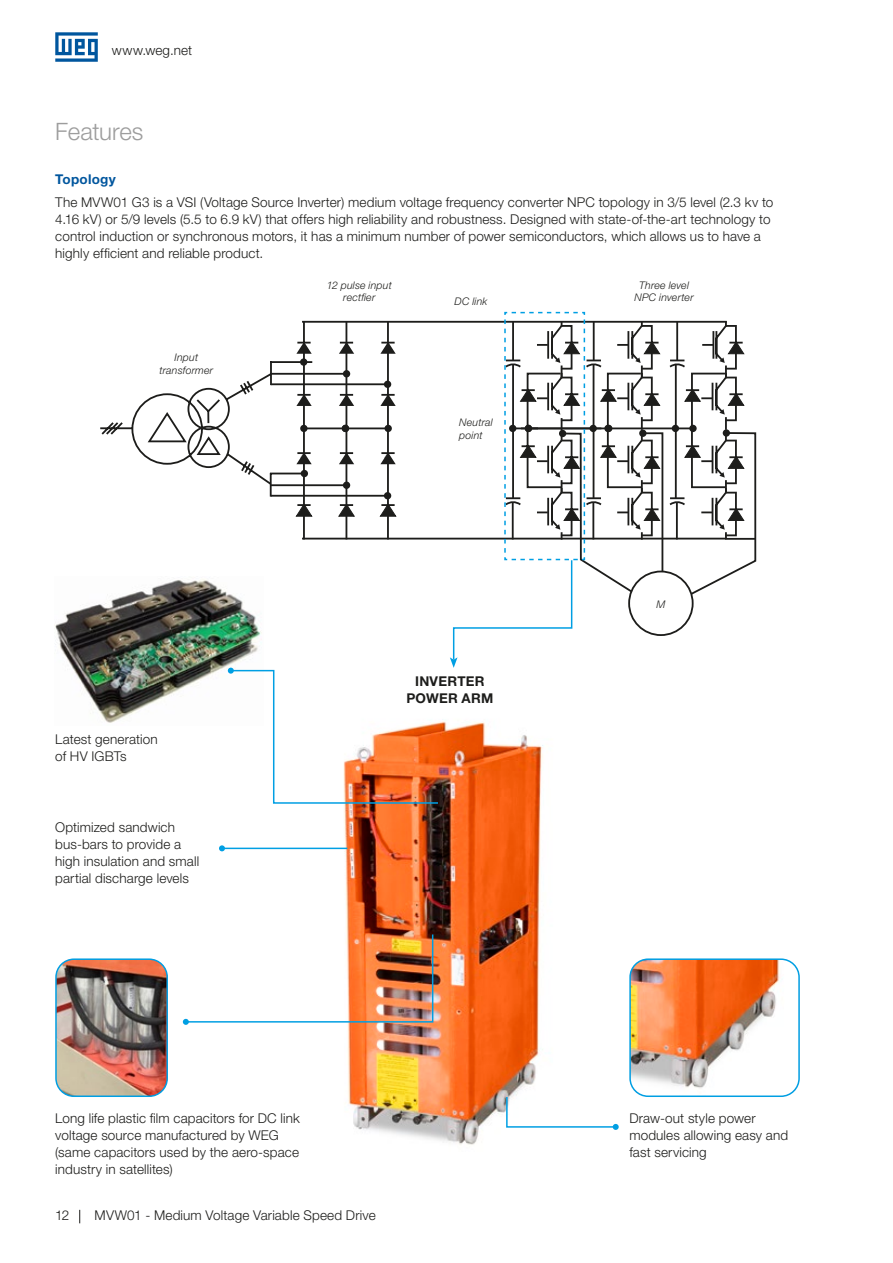
<style>
.page{position:relative;width:893px;height:1263px;background:#fff}
.page>*{position:absolute;margin:0;border:0;box-sizing:border-box;transform-origin:0 0}
.t1{font:300 24px "Helvetica Neue LT Pro";letter-spacing:-.01em;color:#9d9d9d}
.t2{font:300 13.5px/17px "Helvetica Neue LT Pro";letter-spacing:.01em;color:#1d1d1b}
.t3{font:700 13.5px/17px "Helvetica Neue LT Pro";letter-spacing:.015em;color:#1d1d1b;text-align:center}
.t4{font:700 13.5px "Helvetica Neue LT Pro";letter-spacing:.015em;color:#00569e}
.t5{font:italic 300 10.5px/12.8px "Helvetica Neue LT Pro";letter-spacing:.02em;color:#1d1d1b;text-align:center}
</style>
<div class="page">
<svg style="left:100px;top:360px;width:350px;height:180px"></svg>
<div style="left:300px;top:358px;width:7px;height:8px;background:#1d1d1b;border-radius:50%"></div>
<hr style="left:271px;top:373px;width:76px;height:2px;background:#1d1d1b">
<div style="left:343px;top:370px;width:7px;height:7px;background:#1d1d1b;border-radius:50%"></div>
<hr style="left:271px;top:383px;width:117px;height:2px;background:#1d1d1b">
<div style="left:384px;top:381px;width:7px;height:7px;background:#1d1d1b;border-radius:50%"></div>
<hr style="left:270px;top:473px;width:34px;height:1px;background:#1d1d1b">
<hr style="left:270px;top:473px;width:2px;height:24px;background:#1d1d1b">
<div style="left:301px;top:470px;width:7px;height:7px;background:#1d1d1b;border-radius:50%"></div>
<hr style="left:271px;top:484px;width:76px;height:2px;background:#1d1d1b">
<div style="left:343px;top:482px;width:7px;height:7px;background:#1d1d1b;border-radius:50%"></div>
<hr style="left:271px;top:495px;width:117px;height:2px;background:#1d1d1b">
<div style="left:384px;top:492px;width:7px;height:7px;background:#1d1d1b;border-radius:50%"></div>
<hr style="left:387px;top:321px;width:2px;height:218px;background:#1d1d1b">
<hr style="left:345px;top:321px;width:2px;height:218px;background:#1d1d1b">
<hr style="left:303px;top:321px;width:2px;height:218px;background:#1d1d1b">
<svg style="left:296px;top:342px;width:16px;height:12px"></svg>
<svg style="left:339px;top:342px;width:15px;height:12px"></svg>
<svg style="left:380px;top:342px;width:16px;height:12px"></svg>
<svg style="left:296px;top:394px;width:16px;height:12px"></svg>
<svg style="left:339px;top:394px;width:15px;height:12px"></svg>
<svg style="left:380px;top:394px;width:16px;height:12px"></svg>
<svg style="left:296px;top:452px;width:16px;height:12px"></svg>
<svg style="left:339px;top:452px;width:15px;height:12px"></svg>
<svg style="left:380px;top:452px;width:16px;height:12px"></svg>
<svg style="left:296px;top:504px;width:16px;height:13px"></svg>
<svg style="left:338px;top:504px;width:17px;height:13px"></svg>
<hr style="left:304px;top:427px;width:41px;height:2px;background:#1d1d1b">
<svg style="left:380px;top:504px;width:16px;height:13px"></svg>
<div style="left:300px;top:425px;width:8px;height:7px;background:#1d1d1b;border-radius:50%"></div>
<hr style="left:345px;top:427px;width:43px;height:2px;background:#1d1d1b">
<div style="left:342px;top:425px;width:7px;height:7px;background:#1d1d1b;border-radius:50%"></div>
<div style="left:384px;top:425px;width:8px;height:7px;background:#1d1d1b;border-radius:50%"></div>
<hr style="left:302px;top:538px;width:425px;height:1px;background:#1d1d1b">
<hr style="left:302px;top:321px;width:425px;height:2px;background:#1d1d1b">
<img style="left:55px;top:579px;width:207px;height:144px">
<img style="left:329px;top:721px;width:215px;height:424px">
<svg style="left:55px;top:32px;width:43px;height:30px"></svg>
<svg style="left:79px;top:1210px;width:1px;height:13px"></svg>
<svg style="left:450px;top:311px;width:307px;height:357px"></svg>
<svg style="left:228px;top:668px;width:211px;height:136px"></svg>
<hr style="left:222px;top:848px;width:125px;height:1px;background:#009fe3">
<svg style="left:219px;top:845px;width:6px;height:6px"></svg>
<img style="left:183px;top:933px;width:251px;height:92px">
<svg style="left:505px;top:1095px;width:114px;height:35px"></svg>
<img style="left:58px;top:961px;width:109px;height:135px">
<div style="left:55px;top:958px;width:113px;height:139px;border:2px solid #009fe3;border-radius:18px"></div>
<img style="left:632px;top:961px;width:165px;height:135px">
<div style="left:629px;top:958px;width:171px;height:139px;border:2px solid #009fe3;border-radius:18px"></div>
<p class="t2" style="left:112px;top:42px;width:82px">www.weg.net</p>
<h1 class="t1" style="left:55px;top:117px;width:90px">Features</h1>
<p class="t4" style="left:55px;top:171px;width:62px">Topology</p>
<p class="t2" style="left:55px;top:194px;width:720px">The MVW01 G3 is a VSI (Voltage Source Inverter) medium voltage frequency converter NPC topology in 3/5 level (2.3 kv to 4.16 kV) or 5/9 levels (5.5 to 6.9 kV) that offers high reliability and robustness. Designed with state-of-the-art technology to control induction or synchronous motors, it has a minimum number of power semiconductors, which allows us to have a highly efficient and reliable product.</p>
<p class="t5" style="left:159px;top:351px;width:55px">Input transformer</p>
<p class="t5" style="left:327px;top:278px;width:66px">12 pulse input rectfier</p>
<p class="t5" style="left:455px;top:295px;width:34px">DC link</p>
<p class="t5" style="left:459px;top:416px;width:35px;text-align:left">Neutral point</p>
<p class="t2" style="left:55px;top:730px;width:104px">Latest generation of HV IGBTs</p>
<p class="t2" style="left:55px;top:818px;width:145px">Optimized sandwich bus-bars to provide a high insulation and small partial discharge levels</p>
<p class="t3" style="left:406px;top:673px;width:88px">INVERTER<br>POWER ARM</p>
<p class="t2" style="left:55px;top:1110px;width:246px">Long life plastic film capacitors for DC link voltage source manufactured by WEG (same capacitors used by the aero-space industry in satellites)</p>
<p class="t2" style="left:55px;top:1207px;width:16px">12</p>
<p class="t2" style="left:95px;top:1207px;width:283px">MVW01 - Medium Voltage Variable Speed Drive</p>
<p class="t5" style="left:634px;top:278px;width:61px">Three level<br>NPC inverter</p>
<p class="t5" style="left:657px;top:598px;width:10px">M</p>
<p class="t2" style="left:629px;top:1110px;width:160px">Draw-out style power modules allowing easy and fast servicing</p>
</div>
